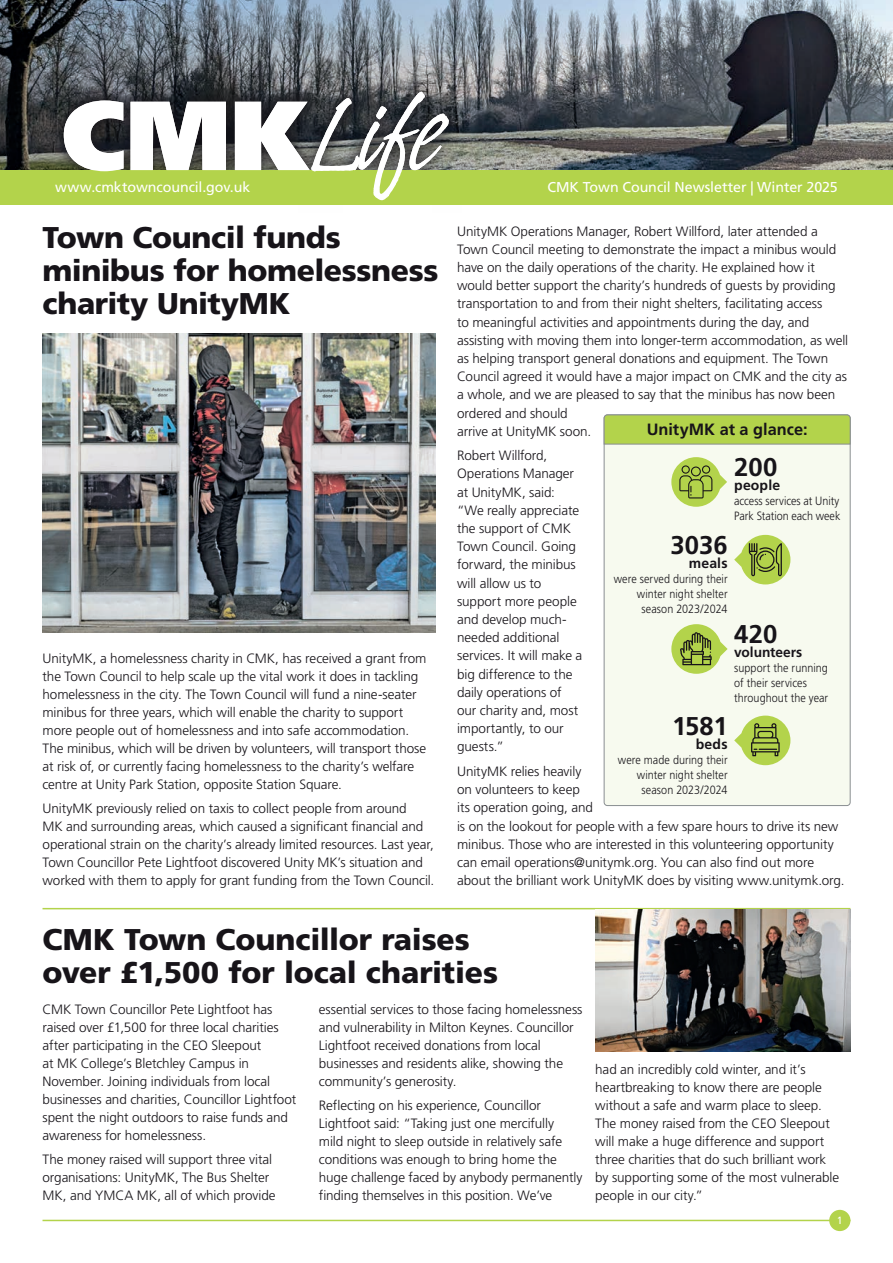
<style>
.page{position:relative;width:893px;height:1263px;background:#fff}
.page>*{position:absolute;margin:0;border:0;box-sizing:border-box;transform-origin:0 0}
.Big_heading{font:900 30px/33px "Frutiger LT Pro";letter-spacing:-.01em;color:#171419}
.Body_text{font:700 25.65px "Frutiger LT Pro";color:#171419}
.Body_text-2{font:700 16.35px "Frutiger LT Pro";color:#171419}
.t1{font:14.25px "Frutiger LT Pro";letter-spacing:-.005em;color:#fff}
.Body_text-3{font:700 13.95px "Frutiger LT Pro";letter-spacing:.01em;color:#171419}
.Body_text-4{font:300 13.5px/18px "Frutiger LT Pro";letter-spacing:-.005em;color:#171419}
.Body_text-5{font:300 12px/15px "Frutiger LT Pro";letter-spacing:.005em;color:#171419;scale:.9 1}
.Small_heading{font:10.5px "Frutiger LT Pro";color:#fff}
</style>
<div class="page">
<img style="left:0;top:0;width:893px;height:170px">
<svg style="left:298px;top:79px;width:164px;height:126px;background:#6a6d6d"></svg>
<svg style="left:50px;top:87px;width:272px;height:83px"></svg>
<div style="left:0;top:170px;width:893px;height:34px;background:#b3d34b"></div>
<hr style="left:43px;top:1220px;width:807px;height:1px;background:#b3d34b">
<div style="left:829px;top:1210px;width:21px;height:21px;background:#b3d34b;border-radius:50%"></div>
<svg style="left:64px;top:88px;width:386px;height:117px"></svg>
<hr style="left:43px;top:908px;width:807px;height:1px;background:#b3d34b">
<img style="left:43px;top:334px;width:393px;height:298px">
<img style="left:595px;top:909px;width:255px;height:143px">
<div style="left:604px;top:415px;width:246px;height:390px;background:#f7faef;border-radius:3px"></div>
<svg style="left:603px;top:414px;width:248px;height:31px;background:#b0ce53"></svg>
<svg style="left:734px;top:535px;width:56px;height:49px"></svg>
<svg style="left:671px;top:457px;width:56px;height:50px"></svg>
<svg style="left:734px;top:716px;width:56px;height:49px"></svg>
<svg style="left:671px;top:624px;width:57px;height:50px"></svg>
<p class="t1" style="left:55px;top:179px;width:196px">www.cmktowncouncil.gov.uk</p>
<p class="t1" style="left:547px;top:179px;width:292px">CMK Town Council Newsletter | Winter 2025</p>
<p class="Big_heading" style="left:43px;top:221px;width:397px">Town Council funds minibus for homelessness charity UnityMK</p>
<p class="Body_text-4" style="left:43px;top:649px;width:385px">UnityMK, a homelessness charity in CMK, has received a grant from the Town Council to help scale up the vital work it does in tackling homelessness in the city. The Town Council will fund a nine-seater minibus for three years, which will enable the charity to support more people out of homelessness and into safe accommodation.<br>The minibus, which will be driven by volunteers, will transport those at risk of, or currently facing homelessness to the charity’s welfare centre at Unity Park Station, opposite Station Square.</p>
<p class="Body_text-4" style="left:43px;top:800px;width:393px">UnityMK previously relied on taxis to collect people from around<br>MK and surrounding areas, which caused a significant financial and operational strain on the charity’s already limited resources. Last year, Town Councillor Pete Lightfoot discovered Unity MK’s situation and worked with them to apply for grant funding from the Town Council.</p>
<p class="Body_text-4" style="left:457px;top:222px;width:393px">UnityMK Operations Manager, Robert Willford, later attended a Town Council meeting to demonstrate the impact a minibus would have on the daily operations of the charity. He explained how it would better support the charity’s hundreds of guests by providing transportation to and from their night shelters, facilitating access<br>to meaningful activities and appointments during the day, and assisting with moving them into longer-term accommodation, as well as helping transport general donations and equipment. The Town Council agreed it would have a major impact on CMK and the city as a whole, and we are pleased to say that the minibus has now been ordered and should<br>arrive at UnityMK soon.</p>
<p class="Body_text-4" style="left:457px;top:447px;width:127px">Robert Willford,<br>Operations Manager at UnityMK, said: “We really appreciate the support of CMK<br>Town Council. Going forward, the minibus will allow us to support more people and develop much&shy;needed additional services. It will make a big difference to the daily operations of our charity and, most importantly, to our guests.”</p>
<p class="Body_text-4" style="left:457px;top:762px;width:389px">UnityMK relies heavily<br>on volunteers to keep<br>its operation going, and<br>is on the lookout for people with a few spare hours to drive its new minibus. Those who are interested in this volunteering opportunity can email operations@unitymk.org. You can also find out more about the brilliant work UnityMK does by visiting www.unitymk.org.</p>
<p class="Body_text-2" style="left:647px;top:419px;width:162px">UnityMK at a glance:</p>
<p class="Body_text" style="left:734px;top:452px;width:45px">200</p>
<p class="Body_text-3" style="left:734px;top:477px;width:47px">people</p>
<p class="Body_text-5" style="left:734px;top:494px;width:119px">access services at Unity<br>Park Station each week</p>
<p class="Body_text" style="left:671px;top:530px;width:59px">3036</p>
<p class="Body_text-3" style="left:689px;top:555px;width:40px">meals</p>
<p class="Body_text-5" style="left:614px;top:571px;width:128px;text-align:right">were served during their winter night shelter season 2023/2024</p>
<p class="Body_text" style="left:734px;top:619px;width:45px">420</p>
<p class="Body_text-3" style="left:734px;top:644px;width:70px">volunteers</p>
<p class="Body_text-5" style="left:734px;top:661px;width:106px">support the running of their services throughout the year</p>
<p class="Body_text" style="left:672px;top:711px;width:57px">1581</p>
<p class="Body_text-3" style="left:696px;top:736px;width:33px">beds</p>
<p class="Body_text-5" style="left:618px;top:752px;width:123px;text-align:right">were made during their winter night shelter season 2023/2024</p>
<p class="Big_heading" style="left:43px;top:922px;width:457px">CMK Town Councillor raises over £1,500 for local charities</p>
<p class="Body_text-4" style="left:319px;top:1000px;width:265px">essential services to those facing homelessness and vulnerability in Milton Keynes. Councillor Lightfoot received donations from local businesses and residents alike, showing the community’s generosity.</p>
<p class="Body_text-4" style="left:319px;top:1096px;width:265px">Reflecting on his experience, Councillor Lightfoot said: “Taking just one mercifully<br>mild night to sleep outside in relatively safe conditions was enough to bring home the huge challenge faced by anybody permanently finding themselves in this position. We’ve</p>
<p class="Body_text-4" style="left:43px;top:1000px;width:255px">CMK Town Councillor Pete Lightfoot has raised over £1,500 for three local charities after participating in the CEO Sleepout<br>at MK College’s Bletchley Campus in November. Joining individuals from local businesses and charities, Councillor Lightfoot spent the night outdoors to raise funds and awareness for homelessness.</p>
<p class="Body_text-4" style="left:43px;top:1150px;width:235px">The money raised will support three vital organisations: UnityMK, The Bus Shelter<br>MK, and YMCA MK, all of which provide</p>
<p class="Body_text-4" style="left:595px;top:1060px;width:245px">had an incredibly cold winter, and it’s heartbreaking to know there are people without a safe and warm place to sleep.<br>The money raised from the CEO Sleepout will make a huge difference and support three charities that do such brilliant work by supporting some of the most vulnerable people in our city.”</p>
<p class="Small_heading" style="left:837px;top:1214px;width:7px">1</p>
</div>
